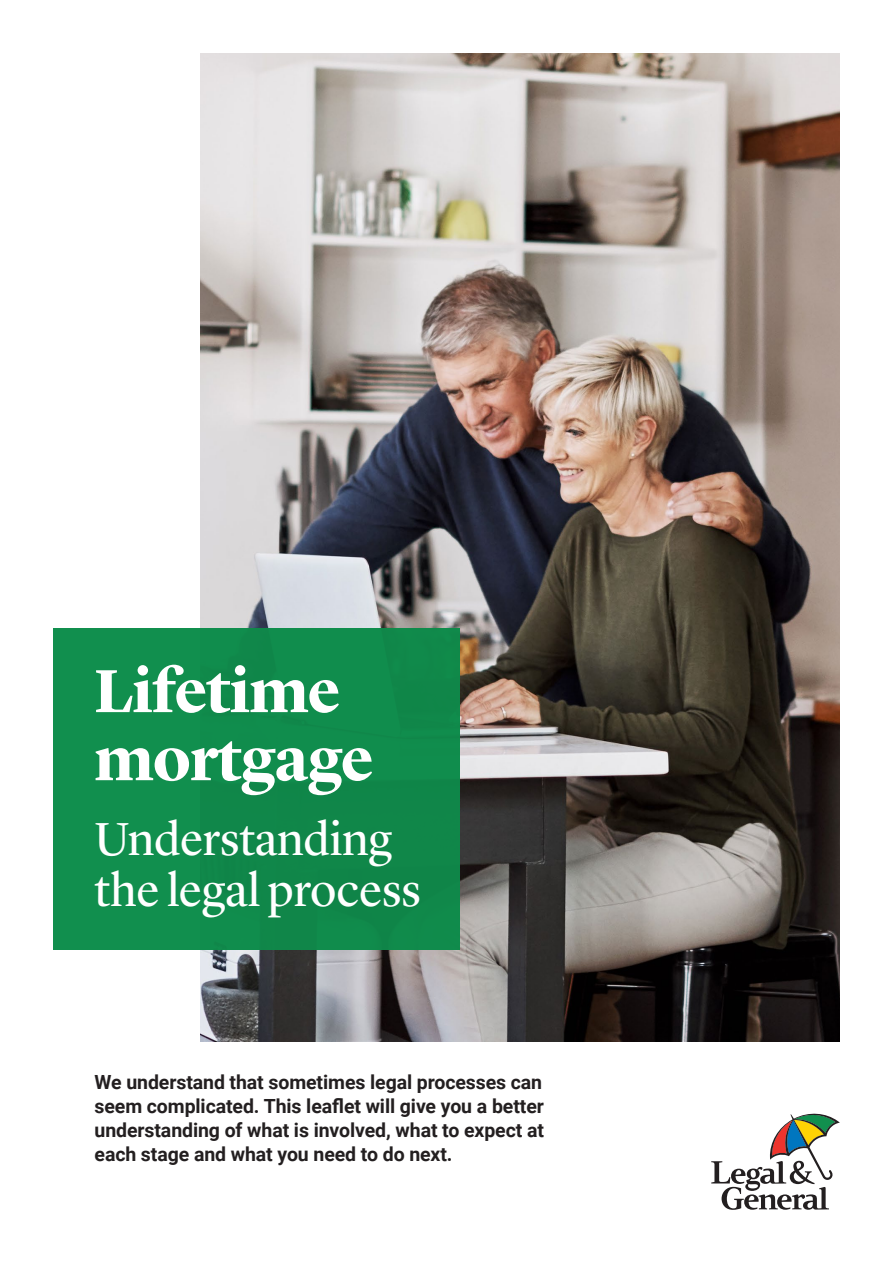
<style>
.page{position:relative;width:893px;height:1263px;background:#fff}
.page>*{position:absolute;margin:0;border:0;box-sizing:border-box;transform-origin:0 0}
.Headline_Primary_Lar{font:700 63px/68.1px "Lyon Display";letter-spacing:-.01em;color:#fff}
.Headline_Primary_Lar-2{font:48px/51px "Lyon Display";letter-spacing:-.005em;color:#fff}
.Front_page_BOLD_intr{font:700 19.5px/24px "Roboto";letter-spacing:-.005em;color:#231f20;text-align:justify}
</style>
<div class="page">
<img style="left:201px;top:53px;width:639px;height:989px">
<div style="left:53px;top:629px;width:406px;height:321px;background:#118f4e"></div>
<svg style="left:711px;top:1114px;width:129px;height:96px"></svg>
<p class="Headline_Primary_Lar" style="left:95px;top:652px;width:281px">Lifetime mortgage</p>
<p class="Headline_Primary_Lar-2" style="left:95px;top:809px;width:328px">Understanding the legal process</p>
<p class="Front_page_BOLD_intr" style="left:95px;top:1069px;width:451px">We understand that sometimes legal processes can seem complicated. This leaflet will give you a better understanding of what is involved, what to expect at each stage and what you need to do next.</p>
</div>
